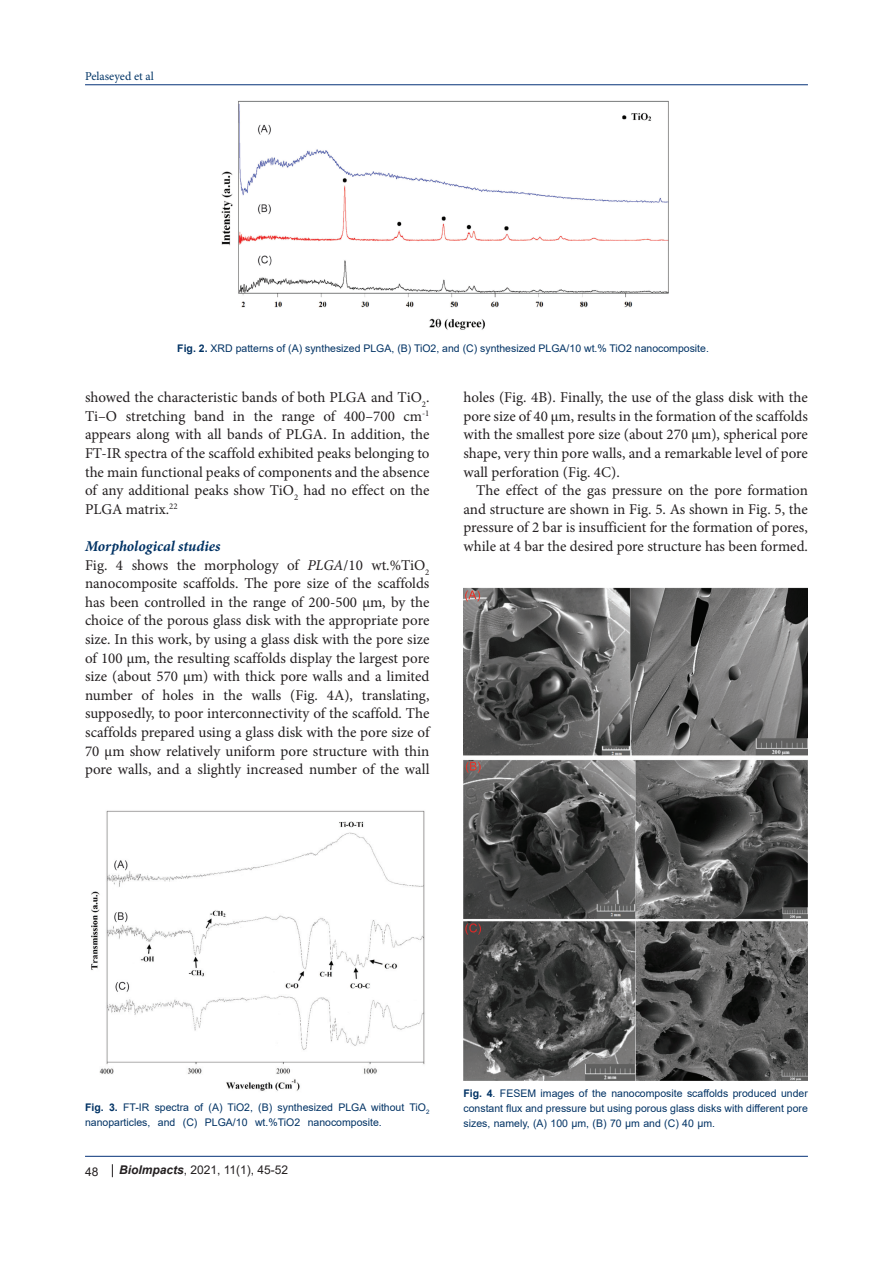
<style>
.page{position:relative;width:893px;height:1263px;background:#fff}
.page>*{position:absolute;margin:0;border:0;box-sizing:border-box;transform-origin:0 0}
.t1{font:15px/18.6px "Minion Pro";color:#231f20;text-align:justify}
.heading_1{font:italic 700 15px "Minion Pro";letter-spacing:-.005em;color:#003264}
.t2{font:12px "Arial";color:#231f20}
.t3{font:12px "Minion Pro";color:#003466}
.t4{font:10.5px/15px "Arial";color:#003264}
.s1{font-weight:700}
.s2{font-style:italic}
.s3{font-weight:700;font-style:italic}
</style>
<div class="page">
<hr style="left:85px;top:84px;width:723px;height:1px;background:#053278">
<hr style="left:85px;top:1156px;width:723px;height:1px;background:#053278">
<svg style="left:112px;top:1164px;width:1px;height:13px"></svg>
<img style="left:221px;top:101px;width:448px;height:229px">
<img style="left:91px;top:810px;width:334px;height:281px">
<img style="left:463px;top:587px;width:345px;height:493px">
<p class="t3" style="left:85px;top:68px;width:70px">Pelaseyed et al</p>
<p class="t4" style="left:177px;top:340px;width:533px"><span class="s1">Fig. 2.</span> XRD patterns of (A) synthesized PLGA, (B) TiO2, and (C) synthesized PLGA/10 wt.% TiO2 nanocomposite.</p>
<p class="t1" style="left:85px;top:388px;width:346px">showed the characteristic bands of both PLGA and TiO<sub>2</sub>.<br>Ti–O stretching band in the range of 400–700 cm<sup>-1 </sup>appears along with all bands of PLGA. In addition, the FT-IR spectra of the scaffold exhibited peaks belonging to the main functional peaks of components and the absence of any additional peaks show TiO<sub>2</sub> had no effect on the PLGA matrix.<sup>22</sup></p>
<p class="heading_1" style="left:85px;top:535px;width:137px">Morphological studies</p>
<p class="t1" style="left:85px;top:555px;width:346px">Fig. 4 shows the morphology of <span class="s2">PLGA</span>/10 wt.%TiO<sub>2 </sub>nanocomposite scaffolds. The pore size of the scaffolds has been controlled in the range of 200-500 µm, by the choice of the porous glass disk with the appropriate pore size. In this work, by using a glass disk with the pore size of 100 µm, the resulting scaffolds display the largest pore size (about 570 μm) with thick pore walls and a limited number of holes in the walls (Fig. 4A), translating, supposedly, to poor interconnectivity of the scaffold. The scaffolds prepared using a glass disk with the pore size of 70 µm show relatively uniform pore structure with thin pore walls, and a slightly increased number of the wall</p>
<p class="t1" style="left:463px;top:388px;width:346px">holes (Fig. 4B). Finally, the use of the glass disk with the pore size of 40 µm, results in the formation of the scaffolds with the smallest pore size (about 270 μm), spherical pore shape, very thin pore walls, and a remarkable level of pore wall perforation (Fig. 4C).</p>
<p class="t1" style="left:463px;top:481px;width:346px;text-indent:13px">The effect of the gas pressure on the pore formation and structure are shown in Fig. 5. As shown in Fig. 5, the pressure of 2 bar is insufficient for the formation of pores, while at 4 bar the desired pore structure has been formed.</p>
<p class="t4" style="left:85px;top:1099px;width:346px"><span class="s1">Fig. 3.</span> FT-IR spectra of (A) TiO2, (B) synthesized PLGA without TiO<sub>2 </sub>nanoparticles, and (C) PLGA/10 wt.%TiO2 nanocomposite.</p>
<p class="t2" style="left:85px;top:1163px;width:15px">48</p>
<p class="t2" style="left:119px;top:1162px;width:171px"><span class="s3">BioImpacts</span>, 2021, 11(1), 45-52</p>
<p class="t4" style="left:463px;top:1086px;width:346px;text-align:justify"><span class="s1">Fig. 4</span>. FESEM images of the nanocomposite scaffolds produced under constant flux and pressure but using porous glass disks with different pore sizes, namely, (A) 100 µm, (B) 70 µm and (C) 40 µm.</p>
</div>
